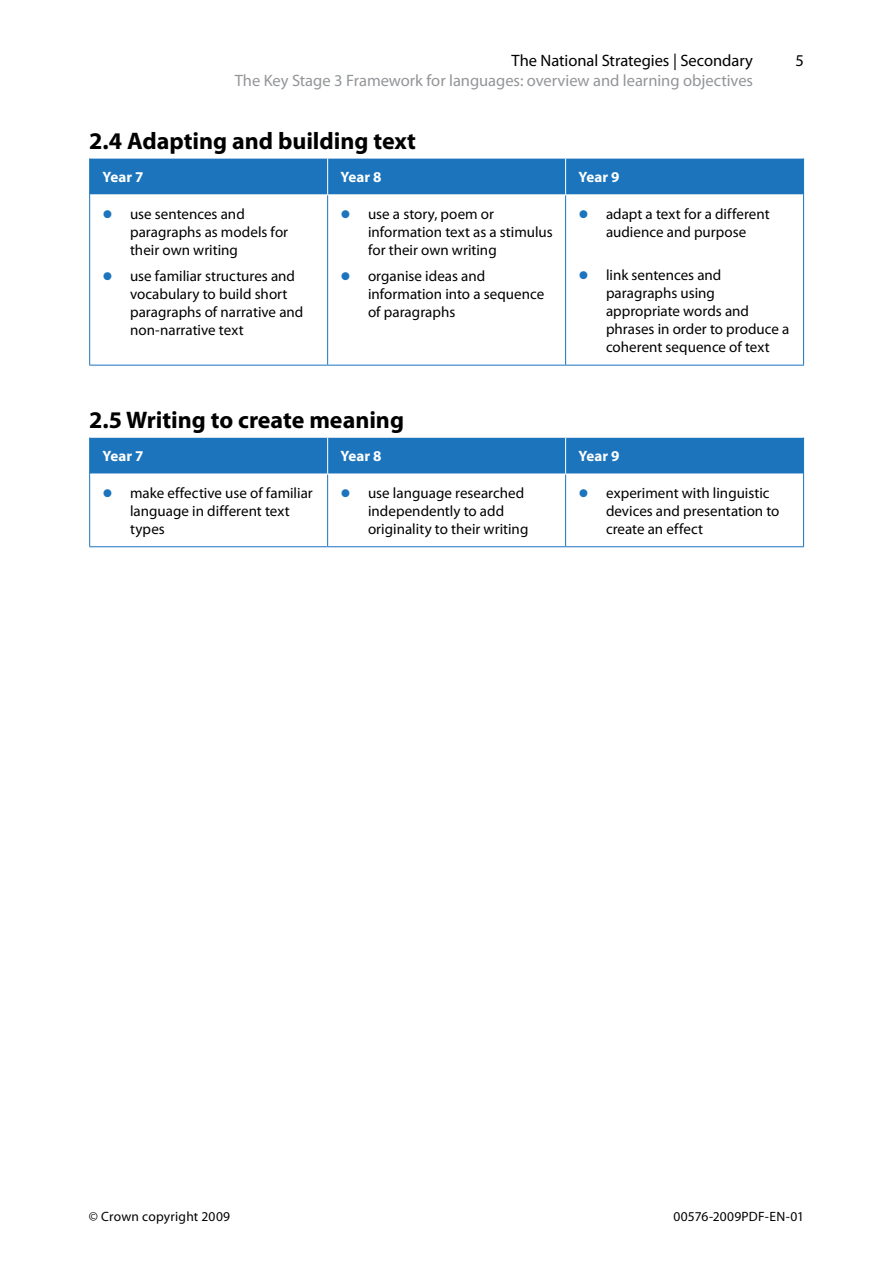
<style>
.page{position:relative;width:893px;height:1263px;background:#fff}
.page>*{position:absolute;margin:0;border:0;box-sizing:border-box;transform-origin:0 0}
.sect2_title{font:700 24px "Myriad Pro 2";color:#000}
.t1{font:16.5px "Myriad Pro 2";color:#939598}
.t2{font:16.5px "Myriad Pro 2";color:#000}
.itemizedlist_1alt{font:15px/18px "Myriad Pro 2";color:#000}
.itemizedlist_3alt{font:700 15px "Myriad Pro 2";letter-spacing:.005em;color:#fff}
.t3{font:13.5px "Myriad Pro 2";letter-spacing:.015em;color:#000}
.s1{font-weight:700;font-size:30px;color:#1c75bc}
</style>
<div class="page">
<div style="left:90px;top:159px;width:713px;height:35px;background:#1c75bc"></div>
<hr style="left:327px;top:195px;width:1px;height:170px;background:#1c75bc">
<hr style="left:565px;top:195px;width:1px;height:170px;background:#1c75bc">
<hr style="left:89px;top:195px;width:1px;height:170px;background:#1c75bc">
<hr style="left:803px;top:195px;width:1px;height:170px;background:#1c75bc">
<hr style="left:89px;top:365px;width:239px;height:1px;background:#1c75bc">
<hr style="left:328px;top:365px;width:238px;height:1px;background:#1c75bc">
<hr style="left:566px;top:365px;width:238px;height:1px;background:#1c75bc">
<hr style="left:327px;top:158px;width:1px;height:36px;background:#fff">
<hr style="left:565px;top:158px;width:1px;height:36px;background:#fff">
<hr style="left:89px;top:158px;width:1px;height:37px;background:#1c75bc">
<hr style="left:803px;top:158px;width:1px;height:37px;background:#1c75bc">
<div style="left:90px;top:438px;width:713px;height:36px;background:#1c75bc"></div>
<hr style="left:327px;top:474px;width:1px;height:72px;background:#1c75bc">
<hr style="left:565px;top:474px;width:1px;height:72px;background:#1c75bc">
<hr style="left:89px;top:474px;width:1px;height:72px;background:#1c75bc">
<hr style="left:803px;top:474px;width:1px;height:72px;background:#1c75bc">
<hr style="left:89px;top:546px;width:239px;height:1px;background:#1c75bc">
<hr style="left:328px;top:546px;width:238px;height:1px;background:#1c75bc">
<hr style="left:566px;top:546px;width:238px;height:1px;background:#1c75bc">
<hr style="left:327px;top:438px;width:1px;height:36px;background:#fff">
<hr style="left:565px;top:438px;width:1px;height:36px;background:#fff">
<hr style="left:90px;top:474px;width:238px;height:1px;background:#fff">
<hr style="left:328px;top:474px;width:238px;height:1px;background:#fff">
<hr style="left:89px;top:438px;width:1px;height:36px;background:#1c75bc">
<hr style="left:803px;top:438px;width:1px;height:36px;background:#1c75bc">
<p class="t2" style="left:511px;top:50px;width:243px">The National Strategies | Secondary</p>
<p class="t2" style="left:796px;top:50px;width:10px">5</p>
<p class="t1" style="left:235px;top:70px;width:520px">The Key Stage 3 Framework for languages: overview and learning objectives</p>
<p class="sect2_title" style="left:89px;top:125px;width:328px">2.4 Adapting and building text</p>
<p class="itemizedlist_3alt" style="left:102px;top:167px;width:43px">Year 7</p>
<p class="itemizedlist_3alt" style="left:340px;top:167px;width:43px">Year 8</p>
<p class="itemizedlist_3alt" style="left:578px;top:167px;width:43px">Year 9</p>
<p class="itemizedlist_1alt" style="left:130px;top:205px;width:160px;text-indent:-28px"><span class="s1">•</span> use sentences and paragraphs as models for their own writing</p>
<p class="itemizedlist_1alt" style="left:130px;top:267px;width:175px;text-indent:-28px"><span class="s1">•</span> use familiar structures and vocabulary to build short paragraphs of narrative and non-narrative text</p>
<p class="itemizedlist_1alt" style="left:578px;top:205px;width:193px;text-align:center"><span class="s1">•</span> adapt a text for a different audience and purpose</p>
<p class="itemizedlist_1alt" style="left:606px;top:266px;width:185px;text-indent:-28px"><span class="s1">•</span> link sentences and paragraphs using appropriate words and phrases in order to produce a coherent sequence of text</p>
<p class="itemizedlist_1alt" style="left:368px;top:205px;width:186px;text-indent:-28px"><span class="s1">•</span> use a story, poem or information text as a stimulus for their own writing</p>
<p class="itemizedlist_1alt" style="left:368px;top:267px;width:178px;text-indent:-28px"><span class="s1">•</span> organise ideas and information into a sequence of paragraphs</p>
<p class="sect2_title" style="left:89px;top:405px;width:316px">2.5 Writing to create meaning</p>
<p class="itemizedlist_3alt" style="left:102px;top:446px;width:43px">Year 7</p>
<p class="itemizedlist_3alt" style="left:340px;top:446px;width:43px">Year 8</p>
<p class="itemizedlist_3alt" style="left:578px;top:446px;width:43px">Year 9</p>
<p class="itemizedlist_1alt" style="left:130px;top:484px;width:184px;text-indent:-28px"><span class="s1">•</span> make effective use of familiar language in different text types</p>
<p class="itemizedlist_1alt" style="left:368px;top:484px;width:162px;text-indent:-28px"><span class="s1">•</span> use language researched independently to add originality to their writing</p>
<p class="itemizedlist_1alt" style="left:606px;top:484px;width:175px;text-indent:-28px"><span class="s1">•</span> experiment with linguistic devices and presentation to create an effect</p>
<p class="t3" style="left:89px;top:1208px;width:143px">© Crown copyright 2009</p>
<p class="t3" style="left:673px;top:1208px;width:132px">00576-2009PDF-EN-01</p>
</div>
